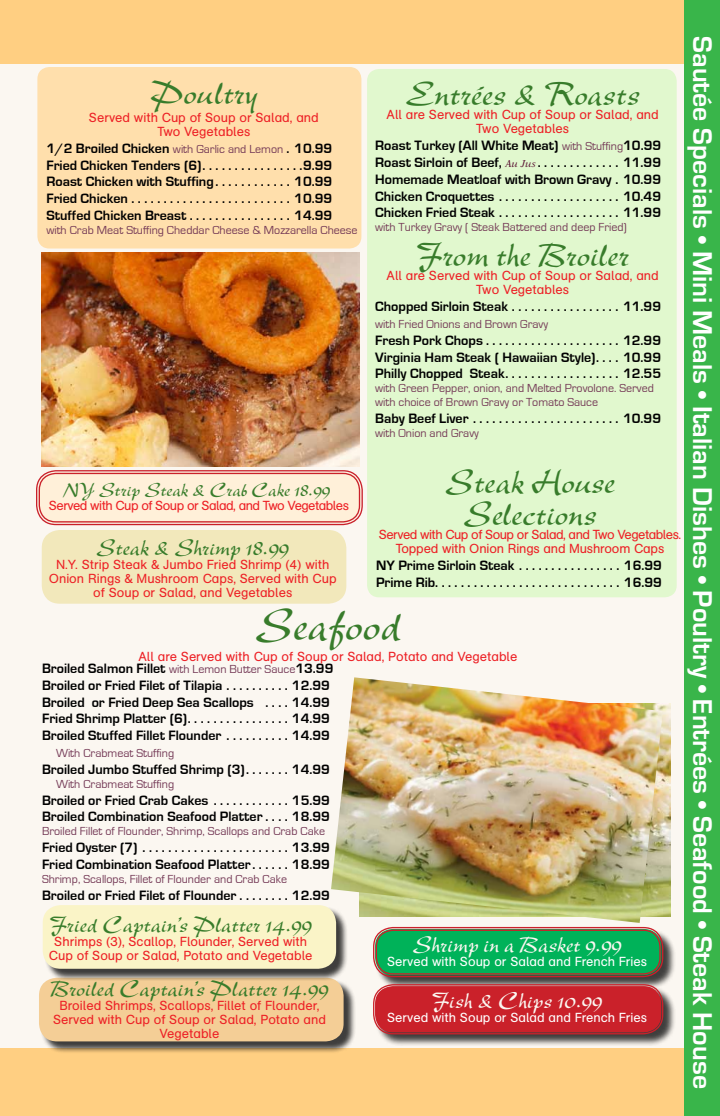
<style>
.page{position:relative;width:720px;height:1116px;background:#ffcf82}
.page>*{position:absolute;margin:0;border:0;box-sizing:border-box;transform-origin:0 0}
.t1{font:48px "New Berolina";color:#387c2b}
.t2{font:36px/32px "New Berolina";color:#387c2b;text-align:center}
.t3{font:700 28px "Eurostile";color:#fff}
.t4{font:24px "New Berolina";color:#387c2b}
.t5{font:24px "New Berolina";color:#fbf7f1}
.t6{font:20px "New Berolina";color:#387c2b}
.t7{font:700 14px/16.8px "Eurostile";color:#000}
.t8{font:13px/14px "AG Schoolbook Regular A";color:#ed2126;text-align:center}
.t9{font:13px/14px "AG Schoolbook Regular A";letter-spacing:-.04em;color:#ed2126;text-align:center}
.t10{font:13px "AG Schoolbook Regular A";color:#fff}
.t11{font:12px/14px "Eurostile";color:#743956}
.s1{font-weight:400;font-size:12px;color:#743956}
.s2{font-family:"New Aster";font-weight:400;font-style:italic;font-size:10px;color:#560c2e}
</style>
<div class="page">
<div style="left:0;top:64px;width:720px;height:984px;background:#fbf7f1"></div>
<div style="left:37px;top:67px;width:324px;height:182px;background:#ffdfac;border-radius:12px"></div>
<div style="left:42px;top:530px;width:304px;height:74px;background:#f2e8bb;border-radius:18px"></div>
<div style="left:38px;top:472px;width:323px;height:51px;background:#fff0d9;border-radius:18px"></div>
<div style="left:36px;top:470px;width:327px;height:55px;border:1px solid #ca212a;border-radius:19px"></div>
<div style="left:39px;top:473px;width:321px;height:50px;border:1px solid #ca212a;border-radius:17px"></div>
<div style="left:684px;top:0;width:36px;height:1116px;background:#39b54a"></div>
<img style="left:42px;top:253px;width:318px;height:214px">
<img style="left:663px;top:704px;width:7px;height:213px">
<img style="left:331px;top:677px;width:332px;height:246px">
<div style="left:40px;top:979px;width:316px;height:75px;background:#000;opacity:.75"></div>
<div style="left:39px;top:978px;width:305px;height:63px;background:#f4ce96;border-radius:18px"></div>
<div style="left:44px;top:907px;width:305px;height:74px;background:#000;opacity:.75"></div>
<div style="left:43px;top:905px;width:293px;height:64px;background:#faf4c7;border-radius:18px"></div>
<div style="left:374px;top:928px;width:302px;height:62px;background:#000;opacity:.75"></div>
<div style="left:375px;top:929px;width:286px;height:46px;background:#00b259;border-radius:18px"></div>
<div style="left:373px;top:927px;width:290px;height:50px;border:1px solid #ca212a;border-radius:19px"></div>
<div style="left:376px;top:930px;width:285px;height:45px;border:1px solid #ca212a;border-radius:17px"></div>
<div style="left:374px;top:986px;width:302px;height:61px;background:#000;opacity:.75"></div>
<div style="left:375px;top:986px;width:286px;height:46px;background:#ca212a;border-radius:18px"></div>
<div style="left:373px;top:984px;width:290px;height:50px;border:1px solid #ca212a;border-radius:19px"></div>
<div style="left:376px;top:987px;width:285px;height:45px;border:1px solid #ca212a;border-radius:17px"></div>
<div style="left:367px;top:69px;width:310px;height:528px;background:#e1f8ce;border-radius:12px"></div>
<h3 class="t3" style="left:717px;top:36px;width:1054px;rotate:90deg">Sautée Specials • Mini Meals • Italian Dishes • Poultry • Entrées • Seafood • Steak House</h3>
<h2 class="t2" style="left:150px;top:77px;width:110px">Poultry</h2>
<p class="t8" style="left:89px;top:111px;width:231px">Served with Cup of Soup or Salad, and<br>Two Vegetables</p>
<p class="t7" style="left:46px;top:140px;width:288px;text-align:justify">1/2 Broiled Chicken <span class="s1">with Garlic and Lemon</span> . 10.99<br>Fried Chicken Tenders (6) . . . . . . . . . . . . . . . 9.99<br>Roast Chicken with Stuffing . . . . . . . . . . . . 10.99<br>Fried Chicken . . . . . . . . . . . . . . . . . . . . . . . . . 10.99<br>Stuffed Chicken Breast . . . . . . . . . . . . . . . . 14.99</p>
<p class="t11" style="left:46px;top:223px;width:313px">with Crab Meat Stuffing Cheddar Cheese &amp; Mozzarella Cheese</p>
<h2 class="t2" style="left:406px;top:78px;width:236px">Entrées &amp; Roasts</h2>
<p class="t8" style="left:387px;top:108px;width:274px">All are Served with Cup of Soup or Salad, and<br>Two Vegetables</p>
<p class="t7" style="left:375px;top:137px;width:288px;text-align:justify">Roast Turkey (All White Meat) <span class="s1">with Stuffing</span>10.99<br>Roast Sirloin of Beef, <span class="s2">Au Jus</span> . . . . . . . . . . . . . 11.99<br>Homemade Meatloaf with Brown Gravy . 10.99<br>Chicken Croquettes . . . . . . . . . . . . . . . . . . . 10.49<br>Chicken Fried Steak . . . . . . . . . . . . . . . . . . . 11.99</p>
<p class="t11" style="left:375px;top:221px;width:253px">with Turkey Gravy ( Steak Battered and deep Fried)</p>
<h2 class="t2" style="left:416px;top:239px;width:215px">From the Broiler</h2>
<p class="t8" style="left:387px;top:269px;width:274px">All are Served with Cup of Soup or Salad, and<br>Two Vegetables</p>
<p class="t7" style="left:375px;top:298px;width:288px">Chopped Sirloin Steak . . . . . . . . . . . . . . . . . 11.99</p>
<p class="t11" style="left:375px;top:317px;width:174px">with Fried Onions and Brown Gravy</p>
<p class="t7" style="left:375px;top:332px;width:288px;text-align:justify">Fresh Pork Chops . . . . . . . . . . . . . . . . . . . . . 12.99<br>Virginia Ham Steak ( Hawaiian Style) . . . . 10.99<br>Philly Chopped Steak . . . . . . . . . . . . . . . . . . 12.55</p>
<p class="t11" style="left:375px;top:382px;width:280px">with Green Pepper, onion, and Melted Provolone. Served with choice of Brown Gravy or Tomato Sauce</p>
<p class="t7" style="left:375px;top:410px;width:288px">Baby Beef Liver . . . . . . . . . . . . . . . . . . . . . . . 10.99</p>
<p class="t11" style="left:375px;top:426px;width:105px">with Onion and Gravy</p>
<h2 class="t2" style="left:445px;top:466px;width:172px">Steak House<br>Selections</h2>
<p class="t9" style="left:379px;top:528px;width:304px">Served with Cup of Soup or Salad, and Two Vegetables.<br>Topped with Onion Rings and Mushroom Caps</p>
<p class="t7" style="left:376px;top:557px;width:288px">NY Prime Sirloin Steak . . . . . . . . . . . . . . . . 16.99<br>Prime Rib . . . . . . . . . . . . . . . . . . . . . . . . . . . . . 16.99</p>
<h3 class="t6" style="left:63px;top:478px;width:269px">NY Strip Steak &amp; Crab Cake 18.99</h3>
<p class="t9" style="left:49px;top:498px;width:302px">Served with Cup of Soup or Salad, and Two Vegetables</p>
<h3 class="t4" style="left:96px;top:533px;width:194px">Steak &amp; Shrimp 18.99</h3>
<p class="t8" style="left:49px;top:557px;width:290px">N.Y. Strip Steak &amp; Jumbo Fried Shrimp (4) with<br>Onion Rings &amp; Mushroom Caps, Served with Cup of Soup or Salad, and Vegetables</p>
<h1 class="t1" style="left:255px;top:597px;width:148px">Seafood</h1>
<p class="t8" style="left:139px;top:650px;width:380px">All are Served with Cup of Soup or Salad, Potato and Vegetable</p>
<p class="t7" style="left:42px;top:660px;width:293px">Broiled Salmon Fillet <span class="s1">with Lemon Butter Sauce</span>13.99<br>Broiled or Fried Filet of Tilapia . . . . . . . . . . 12.99<br>Broiled or Fried Deep Sea Scallops . . . . 14.99<br>Fried Shrimp Platter (6) . . . . . . . . . . . . . . . . 14.99<br>Broiled Stuffed Fillet Flounder . . . . . . . . . . 14.99</p>
<p class="t11" style="left:56px;top:746px;width:120px">With Crabmeat Stuffing</p>
<p class="t7" style="left:42px;top:761px;width:289px">Broiled Jumbo Stuffed Shrimp (3) . . . . . . . 14.99</p>
<p class="t11" style="left:56px;top:777px;width:120px">With Crabmeat Stuffing</p>
<p class="t7" style="left:42px;top:792px;width:290px">Broiled or Fried Crab Cakes . . . . . . . . . . . . 15.99<br>Broiled Combination Seafood Platter . . . . 18.99</p>
<p class="t11" style="left:42px;top:825px;width:284px">Broiled Fillet of Flounder, Shrimp, Scallops and Crab Cake</p>
<p class="t7" style="left:42px;top:839px;width:290px">Fried Oyster (7) . . . . . . . . . . . . . . . . . . . . . . . 13.99<br>Fried Combination Seafood Platter . . . . . . 18.99</p>
<p class="t11" style="left:42px;top:872px;width:247px">Shrimp, Scallops, Fillet of Flounder and Crab Cake</p>
<p class="t7" style="left:42px;top:887px;width:289px">Broiled or Fried Filet of Flounder . . . . . . . . 12.99</p>
<h3 class="t4" style="left:49px;top:911px;width:264px">Fried Captain’s Platter 14.99</h3>
<p class="t8" style="left:49px;top:935px;width:265px">Shrimps (3), Scallop, Flounder, Served with<br>Cup of Soup or Salad, Potato and Vegetable</p>
<h3 class="t4" style="left:50px;top:975px;width:280px">Broiled Captain’s Platter 14.99</h3>
<p class="t8" style="left:53px;top:999px;width:274px">Broiled Shrimps, Scallops, Fillet of Flounder,<br>Served with Cup of Soup or Salad, Potato and<br>Vegetable</p>
<h3 class="t5" style="left:412px;top:930px;width:211px">Shrimp in a Basket 9.99</h3>
<p class="t10" style="left:387px;top:954px;width:261px">Served with Soup or Salad and French Fries</p>
<h3 class="t5" style="left:432px;top:987px;width:172px">Fish &amp; Chips 10.99</h3>
<p class="t10" style="left:387px;top:1010px;width:261px">Served with Soup or Salad and French Fries</p>
</div>
